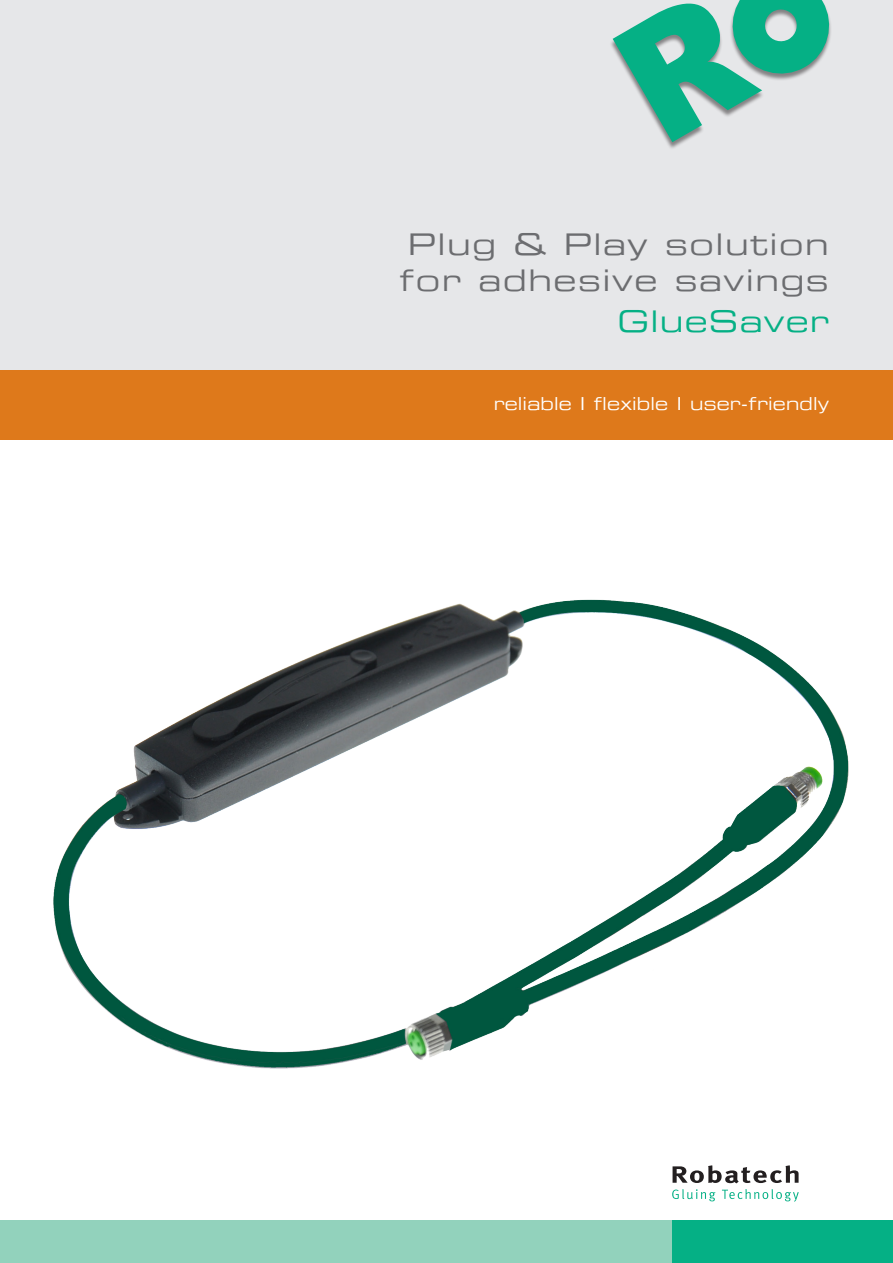
<style>
.page{position:relative;width:893px;height:1263px;background:#fff}
.page>*{position:absolute;margin:0;border:0;box-sizing:border-box;transform-origin:0 0}
.Übertitel_Produktbes{font:30px "Eurostile Extended Two";letter-spacing:.05em;color:#6c6d70}
.Übertitel_Produktnam{font:30px "Eurostile Extended Two";letter-spacing:.04em;color:#05b085}
.Schlagwörter__P1{font:18px "Eurostile Extended Two";letter-spacing:.01em;color:#fff;scale:.94 1}
</style>
<div class="page">
<div style="left:0;top:1220px;width:677px;height:43px;background:#92d2bc"></div>
<div style="left:672px;top:1220px;width:221px;height:43px;background:#05b085"></div>
<div style="left:0;top:370px;width:893px;height:69px;background:#de791b"></div>
<svg style="left:673px;top:1165px;width:126px;height:18px"></svg>
<svg style="left:672px;top:1189px;width:43px;height:12px"></svg>
<svg style="left:722px;top:1189px;width:77px;height:12px"></svg>
<div style="left:0;top:0;width:893px;height:370px;background:#e6e7e9"></div>
<img style="left:53px;top:599px;width:796px;height:470px">
<svg style="left:613px;top:0;width:218px;height:142px"></svg>
<p class="Übertitel_Produktbes" style="left:408px;top:223px;width:422px">Plug &amp; Play solution</p>
<p class="Übertitel_Produktbes" style="left:400px;top:259px;width:431px">for adhesive savings</p>
<p class="Übertitel_Produktnam" style="left:617px;top:301px;width:213px">GlueSaver</p>
<p class="Schlagwörter__P1" style="left:494px;top:391px;width:358px">reliable I flexible I user-friendly</p>
</div>
